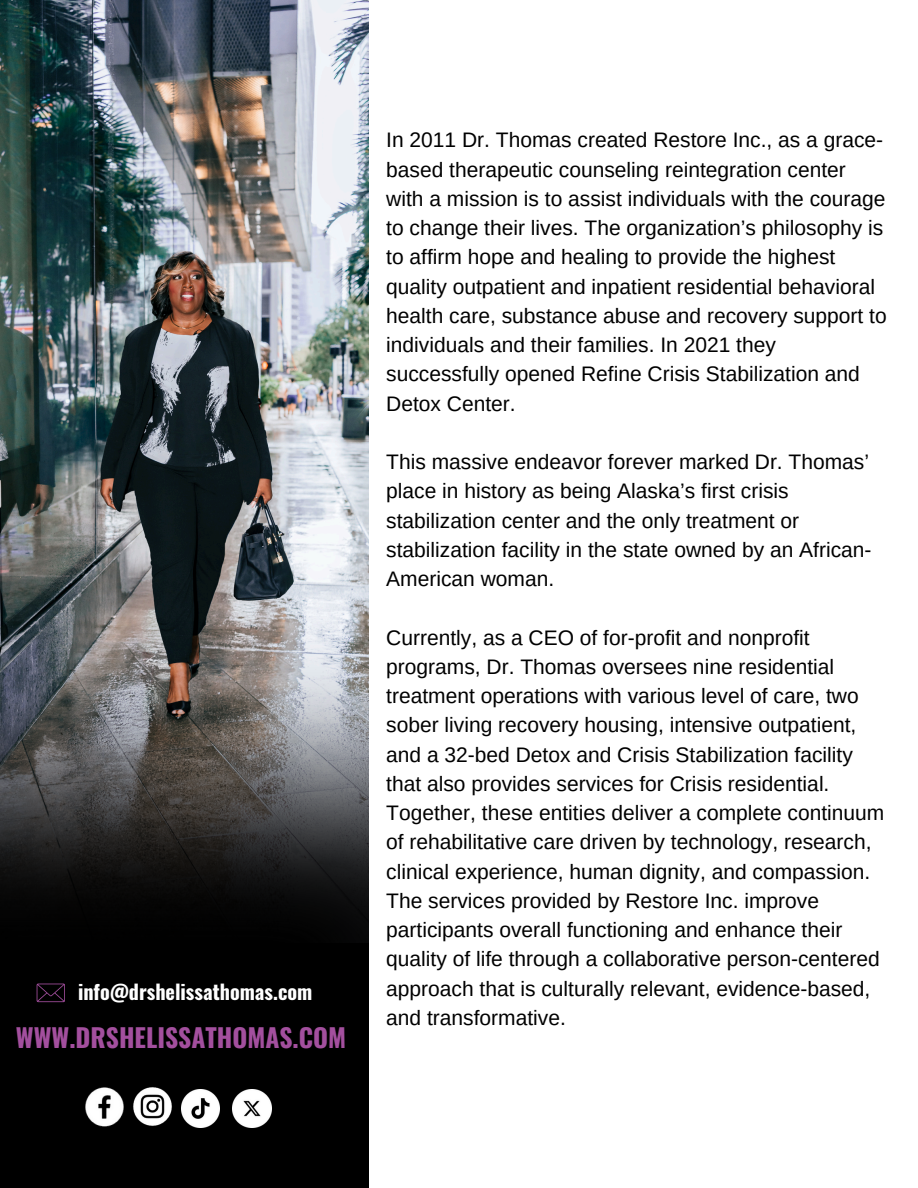
<style>
.page{position:relative;width:918px;height:1188px;background:#fff}
.page>*{position:absolute;margin:0;border:0;box-sizing:border-box;transform-origin:0 0}
.t1{font:700 25.5px "Oswald";color:#a34f9e}
.t2{font:21px/29.2px "Arimo";color:#000}
.t3{font:700 20.1px "Oswald";color:#fff}
</style>
<div class="page">
<div style="left:0;top:0;width:369px;height:1188px;background:#000"></div>
<img style="left:0;top:0;width:368px;height:621px">
<img style="left:0;top:621px;width:368px;height:310px">
<svg style="left:37px;top:984px;width:28px;height:18px"></svg>
<img style="left:85px;top:1087px;width:39px;height:40px">
<img style="left:133px;top:1087px;width:39px;height:39px">
<img style="left:181px;top:1090px;width:38px;height:38px">
<img style="left:233px;top:1090px;width:38px;height:38px">
<p class="t3" style="left:78px;top:976px;width:236px">info@drshelissathomas.com</p>
<p class="t1" style="left:16px;top:1017px;width:332px">WWW.DRSHELISSATHOMAS.COM</p>
<p class="t2" style="left:386px;top:125px;width:498px">In 2011 Dr. Thomas created Restore Inc., as a grace&shy;based therapeutic counseling reintegration center</p>
<p class="t2" style="left:386px;top:184px;width:502px">with a mission is to assist individuals with the courage to change their lives. The organization’s philosophy is to affirm hope and healing to provide the highest quality outpatient and inpatient residential behavioral health care, substance abuse and recovery support to individuals and their families. In 2021 they successfully opened Refine Crisis Stabilization and Detox Center.</p>
<p class="t2" style="left:386px;top:447px;width:484px">This massive endeavor forever marked Dr. Thomas’ place in history as being Alaska’s first crisis</p>
<p class="t2" style="left:386px;top:506px;width:487px">stabilization center and the only treatment or stabilization facility in the state owned by an African-</p>
<p class="t2" style="left:386px;top:564px;width:169px">American woman.</p>
<p class="t2" style="left:386px;top:623px;width:449px">Currently, as a CEO of for-profit and nonprofit programs, Dr. Thomas oversees nine residential</p>
<p class="t2" style="left:386px;top:681px;width:474px">treatment operations with various level of care, two sober living recovery housing, intensive outpatient,</p>
<p class="t2" style="left:386px;top:740px;width:468px">and a 32-bed Detox and Crisis Stabilization facility that also provides services for Crisis residential.</p>
<p class="t2" style="left:386px;top:798px;width:500px">Together, these entities deliver a complete continuum of rehabilitative care driven by technology, research, clinical experience, human dignity, and compassion.</p>
<p class="t2" style="left:386px;top:886px;width:495px">The services provided by Restore Inc. improve participants overall functioning and enhance their quality of life through a collaborative person-centered approach that is culturally relevant, evidence-based, and transformative.</p>
</div>
